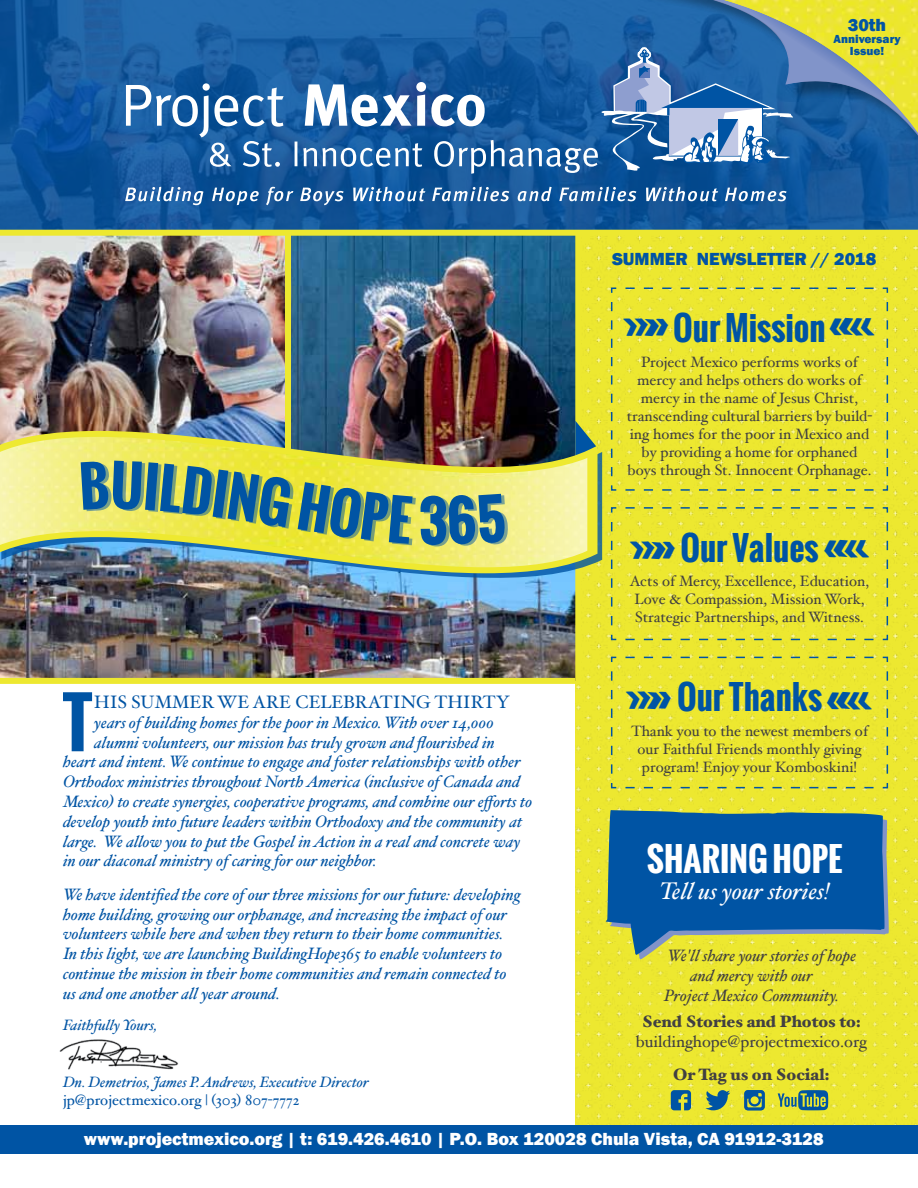
<style>
.page{position:relative;width:918px;height:1188px;background:#fff}
.page>*{position:absolute;margin:0;border:0;box-sizing:border-box;transform-origin:0 0}
.t1{font:700 67.2px "Oswald";color:#0054a4}
.t2{font:700 33px "Oswald";color:#0054a4}
.t3{font:700 33px "Oswald";color:#fff}
.t4{font:italic 24px "Hoefler Text";color:#fff}
.t5{font:800 18px "Franklin Gothic";color:#fff}
.t6{font:18px "Hoefler Text";color:#0054a4}
.t7{font:800 18px "Franklin Gothic";color:#0054a4}
.t8{font:italic 16.5px/19.8px "Hoefler Text";color:#0054a4}
.t9{font:italic 16.5px "Hoefler Text";color:#414042}
.t10{font:900 16.5px "Hoefler Text";color:#414042}
.t11{font:16.5px "Hoefler Text";color:#414042}
.t12{font:15px/18px "Hoefler Text";color:#414042;text-align:center}
.t13{font:italic 15px "Hoefler Text";color:#0054a4}
.t14{font:15px "Hoefler Text";color:#0054a4}
.t15{font:800 12px/12px "Franklin Gothic";color:#0054a4;text-align:center}
</style>
<div class="page">
<img style="left:575px;top:236px;width:343px;height:889px">
<div style="left:0;top:1125px;width:918px;height:28px;background:#0054a4"></div>
<img style="left:0;top:0;width:918px;height:230px">
<img style="left:291px;top:236px;width:284px;height:195px">
<svg style="left:125px;top:187px;width:662px;height:18px;background:#477baf"></svg>
<svg style="left:671px;top:1090px;width:20px;height:20px"></svg>
<svg style="left:705px;top:1090px;width:25px;height:20px"></svg>
<svg style="left:743px;top:1089px;width:23px;height:23px"></svg>
<svg style="left:778px;top:1090px;width:50px;height:20px"></svg>
<img style="left:59px;top:1039px;width:120px;height:31px">
<svg style="left:606px;top:810px;width:283px;height:149px;background:#317290"></svg>
<img style="left:0;top:584px;width:575px;height:94px">
<img style="left:0;top:236px;width:285px;height:195px">
<div style="left:285px;top:233px;width:6px;height:227px;background:#ede830"></div>
<div style="left:575px;top:232px;width:6px;height:452px;background:#ede830"></div>
<div style="left:636px;top:0;width:282px;height:187px;background:#000;opacity:.18"></div>
<svg style="left:126px;top:0;width:792px;height:174px;background:#2d6ba9"></svg>
<svg style="left:621px;top:0;width:297px;height:172px;background:#3d75b0"></svg>
<img style="left:724px;top:0;width:194px;height:133px">
<div style="left:0;top:230px;width:918px;height:6px;background:#ede830"></div>
<svg style="left:610px;top:287px;width:279px;height:204px;background:#e8e434"></svg>
<svg style="left:575px;top:421px;width:23px;height:10px"></svg>
<img style="left:0;top:573px;width:592px;height:11px">
<img style="left:0;top:431px;width:598px;height:142px">
<div style="left:0;top:678px;width:575px;height:6px;background:#ede830"></div>
<svg style="left:830px;top:318px;width:45px;height:18px"></svg>
<svg style="left:610px;top:506px;width:279px;height:135px;background:#e9e534"></svg>
<svg style="left:610px;top:656px;width:279px;height:133px;background:#e9e534"></svg>
<svg style="left:54px;top:673px;width:31px;height:11px"></svg>
<img style="left:92px;top:672px;width:411px;height:12px">
<svg style="left:81px;top:461px;width:332px;height:83px;background:#eae64c"></svg>
<svg style="left:420px;top:494px;width:86px;height:51px;background:#f2ed75"></svg>
<p class="t7" style="left:848px;top:13px;width:40px">30th</p>
<p class="t15" style="left:833px;top:33px;width:69px">Anniversary<br>Issue!</p>
<p class="t7" style="left:612px;top:247px;width:266px">SUMMER NEWSLETTER // 2018</p>
<h2 class="t2" style="left:624px;top:303px;width:204px">▲Our Mission</h2>
<p class="t12" style="left:627px;top:352px;width:247px">Project Mexico performs works of mercy and helps others do works of mercy in the name of Jesus Christ, transcending cultural barriers by build&shy;ing homes for the poor in Mexico and by providing a home for orphaned boys through St. Innocent Orphanage.</p>
<h1 class="t1" style="left:62px;top:673px;width:32px">T</h1>
<p class="t6" style="left:94px;top:691px;width:417px">HIS SUMMER WE ARE CELEBRATING THIRTY</p>
<p class="t8" style="left:94px;top:712px;width:402px">years of building homes for the poor in Mexico. With over 14,000</p>
<p class="t8" style="left:94px;top:732px;width:402px">alumni volunteers, our mission has truly grown and flourished in</p>
<p class="t8" style="left:63px;top:752px;width:459px">heart and intent. We continue to engage and foster relationships with other</p>
<p class="t8" style="left:63px;top:772px;width:458px">Orthodox ministries throughout North America (inclusive of Canada and</p>
<p class="t8" style="left:63px;top:791px;width:471px">Mexico) to create synergies, cooperative programs, and combine our efforts to</p>
<p class="t8" style="left:63px;top:811px;width:461px">develop youth into future leaders within Orthodoxy and the community at</p>
<p class="t8" style="left:63px;top:831px;width:459px">large. We allow you to put the Gospel in Action in a real and concrete way</p>
<p class="t8" style="left:63px;top:851px;width:315px">in our diaconal ministry of caring for our neighbor.</p>
<p class="t8" style="left:63px;top:884px;width:459px">We have identified the core of our three missions for our future: developing home building, growing our orphanage, and increasing the impact of our volunteers while here and when they return to their home communities.<br>In this light, we are launching BuildingHope365 to enable volunteers to continue the mission in their home communities and remain connected to us and one another all year around.</p>
<p class="t13" style="left:63px;top:1016px;width:96px">Faithfully Yours,</p>
<p class="t13" style="left:63px;top:1073px;width:307px">Dn. Demetrios, James P. Andrews, Executive Director</p>
<p class="t14" style="left:63px;top:1091px;width:238px">jp@projectmexico.org | (303) 807-7772</p>
<h2 class="t2" style="left:680px;top:523px;width:140px">Our Values</h2>
<p class="t12" style="left:630px;top:572px;width:241px;text-align:left">Acts of Mercy, Excellence, Education,<br>Love &amp; Compassion, Mission Work,<br>Strategic Partnerships, and Witness.</p>
<h2 class="t2" style="left:677px;top:672px;width:147px">Our Thanks</h2>
<p class="t12" style="left:631px;top:722px;width:239px">Thank you to the newest members of our Faithful Friends monthly giving program! Enjoy your Komboskini!</p>
<h2 class="t3" style="left:647px;top:834px;width:197px">sharing hope</h2>
<h3 class="t4" style="left:660px;top:876px;width:172px">Tell us your stories!</h3>
<p class="t9" style="left:667px;top:946px;width:190px">We'll share your stories of hope</p>
<p class="t9" style="left:690px;top:966px;width:124px">and mercy with our</p>
<p class="t9" style="left:664px;top:985px;width:176px">Project Mexico Community.</p>
<p class="t10" style="left:642px;top:1012px;width:221px">Send Stories and Photos to:</p>
<p class="t11" style="left:636px;top:1032px;width:233px">buildinghope@projectmexico.org</p>
<p class="t10" style="left:673px;top:1065px;width:158px">Or Tag us on Social:</p>
<p class="t5" style="left:84px;top:1127px;width:741px">www.projectmexico.org | t: 619.426.4610 | P.O. Box 120028 Chula Vista, CA 91912-3128</p>
</div>
